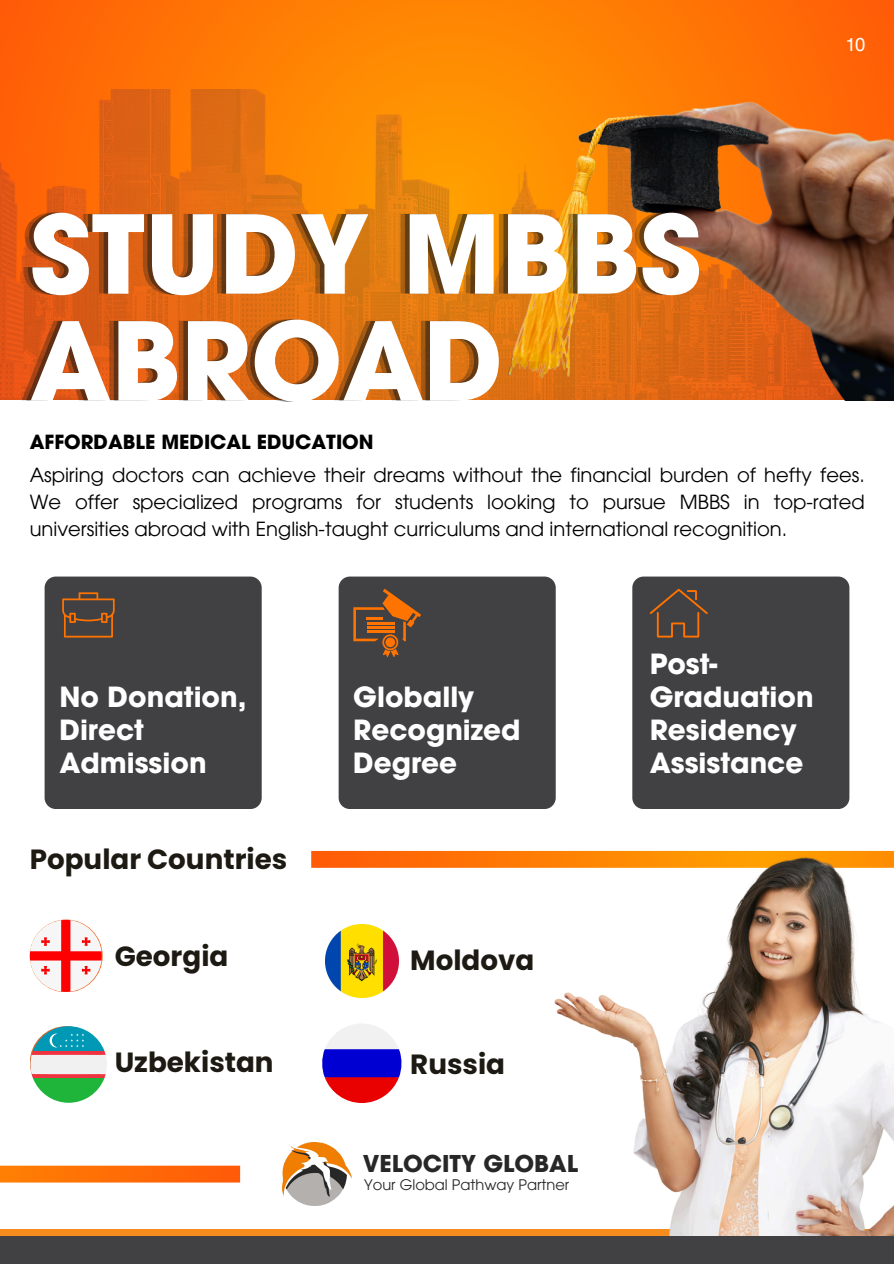
<style>
.page{position:relative;width:894px;height:1264px;background:#fff}
.page>*{position:absolute;margin:0;border:0;box-sizing:border-box;transform-origin:0 0}
.t1{font:700 107.4px "ITC Avant Garde Pro";color:#fff}
.t2{font:700 27.75px/33px "ITC Avant Garde Pro";color:#fff}
.t3{font:700 27.75px "Poppins";color:#1d1a14}
.t4{font:700 23.25px "ITC Avant Garde Pro";color:#272727}
.t5{font:19.5px/27px "ITC Avant Garde Pro";color:#000;text-align:justify}
.t6{font:700 19.5px "ITC Avant Garde Pro";color:#000}
.t7{font:18px "Helvetica Now Text";color:#fff}
.t8{font:14.55px "ITC Avant Garde Pro";color:#272727}
</style>
<div class="page">
<svg style="left:0;top:0;width:321px;height:89px"></svg>
<img style="left:0;top:89px;width:321px;height:311px">
<div style="left:0;top:1165px;width:240px;height:17px;background:linear-gradient(to right,#ff8004,#ff5a08)"></div>
<div style="left:0;top:1229px;width:893px;height:6px;background:#f68b1e"></div>
<div style="left:311px;top:851px;width:582px;height:16px;background:#ff6207"></div>
<img style="left:421px;top:850px;width:472px;height:385px">
<img style="left:282px;top:1142px;width:69px;height:63px">
<div style="left:0;top:1235px;width:893px;height:28px;background:#414042"></div>
<div style="left:632px;top:576px;width:217px;height:232px;background:#414042;border-radius:11px"></div>
<div style="left:338px;top:576px;width:217px;height:232px;background:#414042;border-radius:11px"></div>
<div style="left:45px;top:576px;width:216px;height:232px;background:#414042;border-radius:11px"></div>
<svg style="left:62px;top:592px;width:53px;height:45px"></svg>
<img style="left:321px;top:0;width:572px;height:400px">
<svg style="left:353px;top:588px;width:68px;height:69px"></svg>
<svg style="left:649px;top:589px;width:58px;height:48px"></svg>
<svg style="left:30px;top:919px;width:72px;height:72px"></svg>
<svg style="left:30px;top:1026px;width:77px;height:76px"></svg>
<img style="left:325px;top:924px;width:73px;height:73px">
<svg style="left:322px;top:1024px;width:80px;height:78px"></svg>
<h2 class="t7" style="left:846px;top:31px;width:21px">10</h2>
<h1 class="t1" style="left:30px;top:214px;width:673px">STUDY MBBS</h1>
<p class="t1" style="left:30px;top:321px;width:475px">ABROAD</p>
<h2 class="t6" style="left:30px;top:434px;width:345px">AFFORDABLE MEDICAL EDUCATION</h2>
<p class="t5" style="left:30px;top:463px;width:836px">Aspiring doctors can achieve their dreams without the financial burden of hefty fees.<br>We offer specialized programs for students looking to pursue MBBS in top-rated universities abroad with English-taught curriculums and international recognition.</p>
<h2 class="t2" style="left:59px;top:683px;width:188px">No Donation,<br>Direct<br>Admission</h2>
<p class="t2" style="left:353px;top:683px;width:169px">Globally<br>Recognized<br>Degree</p>
<h2 class="t3" style="left:30px;top:839px;width:259px">Popular Countries</h2>
<p class="t3" style="left:115px;top:936px;width:115px">Georgia</p>
<p class="t3" style="left:115px;top:1043px;width:160px">Uzbekistan</p>
<p class="t3" style="left:410px;top:941px;width:126px">Moldova</p>
<h2 class="t3" style="left:410px;top:1045px;width:96px">Russia</h2>
<p class="t4" style="left:363px;top:1154px;width:217px">VELOCITY GLOBAL</p>
<p class="t8" style="left:364px;top:1179px;width:207px">Your Global Pathway Partner</p>
<h2 class="t2" style="left:649px;top:650px;width:165px">Post-<br>Graduation<br>Residency<br>Assistance</h2>
</div>
